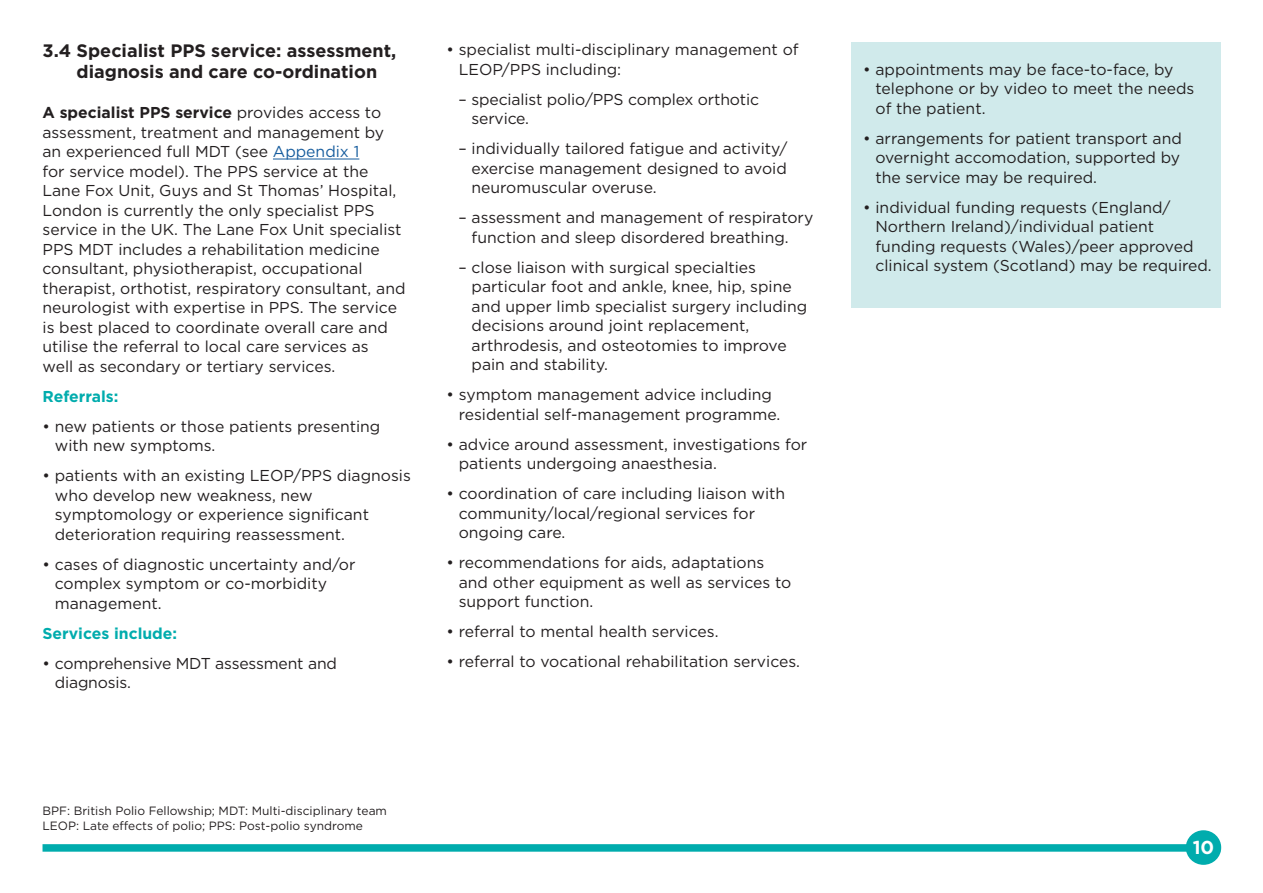
<style>
.page{position:relative;width:1263px;height:893px;background:#fff}
.page>*{position:absolute;margin:0;border:0;box-sizing:border-box;transform-origin:0 0}
.t1{font:700 18.75px "Gotham";color:#fff}
.Heading_2{font:700 18px/21px "Gotham";color:#231f20}
.t2{font:15.75px/19.5px "Gotham";color:#231f20}
.t3{font:700 15.75px "Gotham";color:#00acad}
.t4{font:12px/15px "Gotham";color:#231f20}
.s1{font-weight:700}
.s2{color:#175d9e}
</style>
<div class="page">
<div style="left:851px;top:43px;width:370px;height:265px;background:#d0eaeb"></div>
<div style="left:1186px;top:830px;width:35px;height:35px;background:#00acad;border-radius:50%"></div>
<div style="left:43px;top:844px;width:1177px;height:8px;background:#00acad"></div>
<hr style="left:273px;top:159px;width:86px;height:1px;background:#175d9e">
<p class="Heading_2" style="left:77px;top:40px;width:321px;text-indent:-34px">3.4 Specialist PPS service: assessment, diagnosis and care co-ordination</p>
<p class="t2" style="left:43px;top:103px;width:364px"><span class="s1">A specialist PPS service</span> provides access to assessment, treatment and management by an experienced full MDT (see <span class="s2">Appendix 1<br></span>for service model). The PPS service at the Lane Fox Unit, Guys and St Thomas’ Hospital, London is currently the only specialist PPS service in the UK. The Lane Fox Unit specialist PPS MDT includes a rehabilitation medicine consultant, physiotherapist, occupational therapist, orthotist, respiratory consultant, and neurologist with expertise in PPS. The service is best placed to coordinate overall care and utilise the referral to local care services as<br>well as secondary or tertiary services.</p>
<p class="t3" style="left:43px;top:386px;width:77px">Referrals:</p>
<p class="t2" style="left:55px;top:416px;width:327px;text-indent:-12px">• new patients or those patients presenting with new symptoms.</p>
<p class="t2" style="left:55px;top:466px;width:358px;text-indent:-12px">• patients with an existing LEOP/PPS diagnosis who develop new weakness, new symptomology or experience significant deterioration requiring reassessment.</p>
<p class="t2" style="left:55px;top:554px;width:302px;text-indent:-12px">• cases of diagnostic uncertainty and/or complex symptom or co-morbidity management.</p>
<p class="t3" style="left:43px;top:623px;width:136px">Services include:</p>
<p class="t2" style="left:55px;top:653px;width:284px;text-indent:-12px">• comprehensive MDT assessment and diagnosis.</p>
<p class="t2" style="left:459px;top:39px;width:341px;text-indent:-12px">• specialist multi-disciplinary management of<br>LEOP/PPS including:</p>
<p class="t2" style="left:471px;top:89px;width:289px;text-indent:-13px">– specialist polio/PPS complex orthotic service.</p>
<p class="t2" style="left:471px;top:138px;width:317px;text-align:justify;text-indent:-13px">– individually tailored fatigue and activity/ exercise management designed to avoid neuromuscular overuse.</p>
<p class="t2" style="left:471px;top:207px;width:343px;text-indent:-13px">– assessment and management of respiratory function and sleep disordered breathing.</p>
<p class="t2" style="left:471px;top:257px;width:337px;text-indent:-13px">– close liaison with surgical specialties particular foot and ankle, knee, hip, spine and upper limb specialist surgery including decisions around joint replacement, arthrodesis, and osteotomies to improve pain and stability.</p>
<p class="t2" style="left:459px;top:384px;width:323px;text-indent:-12px">• symptom management advice including residential self-management programme.</p>
<p class="t2" style="left:459px;top:434px;width:350px;text-indent:-12px">• advice around assessment, investigations for patients undergoing anaesthesia.</p>
<p class="t2" style="left:459px;top:483px;width:328px;text-indent:-12px">• coordination of care including liaison with community/local/regional services for ongoing care.</p>
<p class="t2" style="left:459px;top:552px;width:334px;text-indent:-12px">• recommendations for aids, adaptations and other equipment as well as services to support function.</p>
<p class="t2" style="left:446px;top:621px;width:274px">• referral to mental health services.</p>
<p class="t2" style="left:446px;top:651px;width:355px">• referral to vocational rehabilitation services.</p>
<p class="t4" style="left:43px;top:803px;width:346px">BPF: British Polio Fellowship; MDT: Multi-disciplinary team<br>LEOP: Late effects of polio; PPS: Post-polio syndrome</p>
<p class="t2" style="left:875px;top:59px;width:320px;text-indent:-12px">• appointments may be face-to-face, by telephone or by video to meet the needs of the patient.</p>
<p class="t2" style="left:875px;top:128px;width:308px;text-align:justify;text-indent:-12px">• arrangements for patient transport and overnight accomodation, supported by the service may be required.</p>
<p class="t2" style="left:875px;top:197px;width:338px;text-indent:-12px">• individual funding requests (England/ Northern Ireland)/individual patient funding requests (Wales)/peer approved clinical system (Scotland) may be required.</p>
<p class="t1" style="left:1193px;top:834px;width:23px">10</p>
</div>
